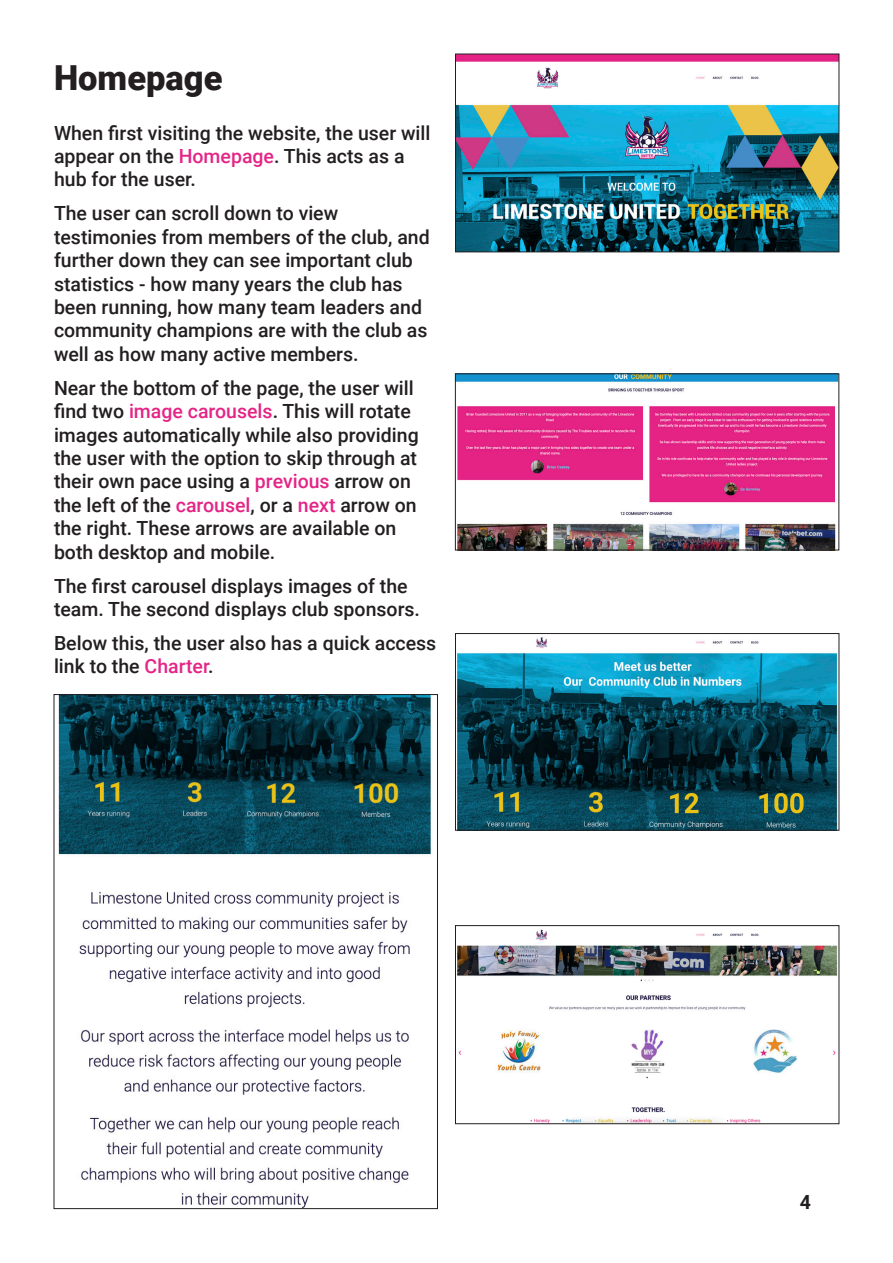
<style>
.page{position:relative;width:893px;height:1263px;background:#fff}
.page>*{position:absolute;margin:0;border:0;box-sizing:border-box;transform-origin:0 0}
.t1{font:900 34.5px "Roboto";color:#231f20}
.t2{font:500 19.5px/23.4px "Roboto";color:#231f20}
.t3{font:700 19.5px "Roboto";color:#231f20}
.s1{color:#e42586}
</style>
<div class="page">
<img style="left:457px;top:56px;width:380px;height:194px">
<div style="left:455px;top:54px;width:384px;height:198px;border:1px solid #231f20"></div>
<img style="left:457px;top:375px;width:380px;height:173px">
<div style="left:455px;top:373px;width:384px;height:177px;border:1px solid #231f20"></div>
<img style="left:457px;top:637px;width:380px;height:192px">
<div style="left:455px;top:633px;width:384px;height:198px;border:1px solid #231f20"></div>
<img style="left:457px;top:929px;width:380px;height:193px">
<div style="left:455px;top:925px;width:384px;height:199px;border:1px solid #231f20"></div>
<img style="left:58px;top:696px;width:373px;height:511px">
<p class="t1" style="left:54px;top:54px;width:170px">Homepage</p>
<p class="t2" style="left:54px;top:120px;width:378px">When first visiting the website, the user will appear on the <span class="s1">Homepage</span>. This acts as a hub for the user.</p>
<p class="t2" style="left:54px;top:201px;width:377px">The user can scroll down to view testimonies from members of the club, and further down they can see important club statistics - how many years the club has been running, how many team leaders and community champions are with the club as well as how many active members.</p>
<p class="t2" style="left:54px;top:375px;width:366px">Near the bottom of the page, the user will find two <span class="s1">image carousels</span>. This will rotate images automatically while also providing the user with the option to skip through at their own pace using a <span class="s1">previous</span> arrow on the left of the <span class="s1">carousel</span>, or a <span class="s1">next</span> arrow on the right. These arrows are available on both desktop and mobile.</p>
<p class="t2" style="left:54px;top:573px;width:368px">The first carousel displays images of the team. The second displays club sponsors.</p>
<p class="t2" style="left:54px;top:631px;width:384px">Below this, the user also has a quick access link to the <span class="s1">Charter</span>.</p>
<p class="t3" style="left:800px;top:1188px;width:13px">4</p>
</div>
